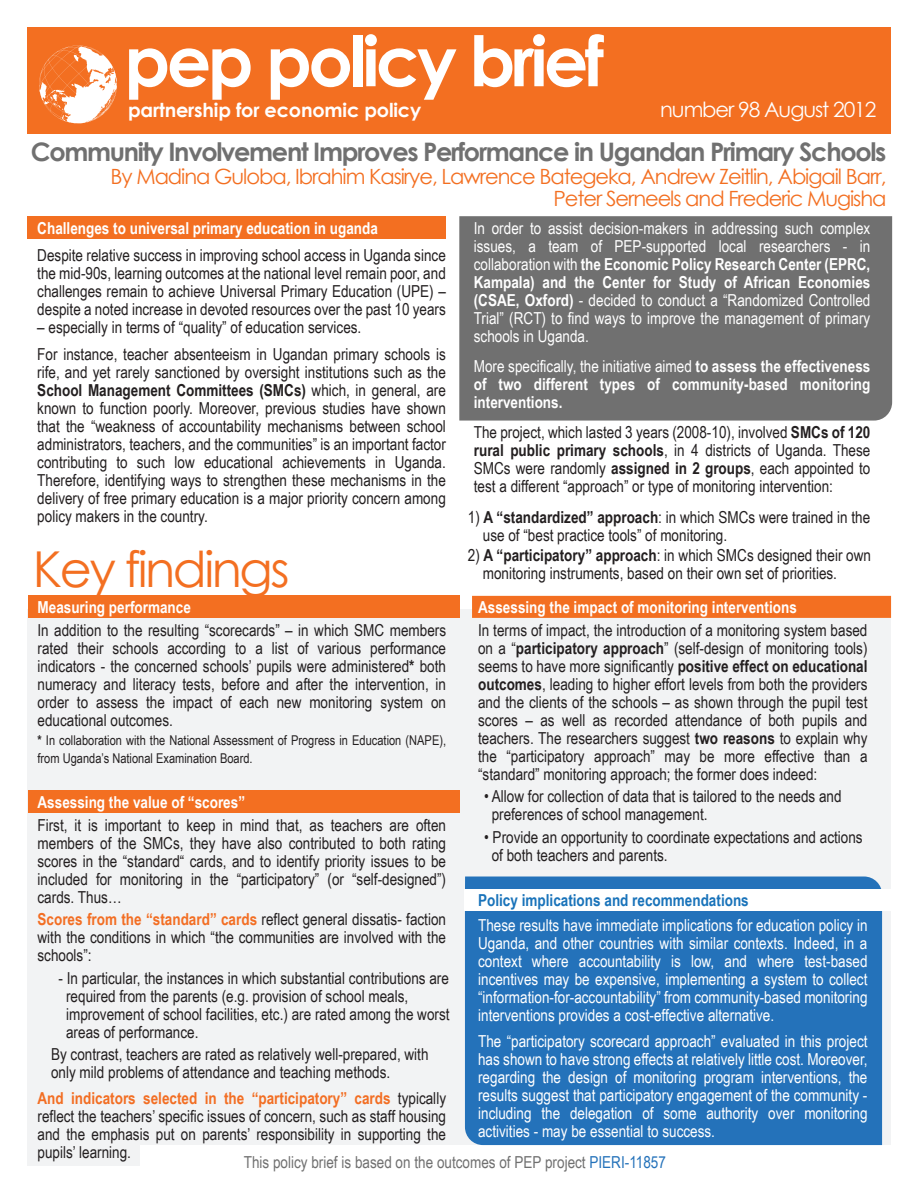
<style>
.page{position:relative;width:918px;height:1188px;background:#fff}
.page>*{position:absolute;margin:0;border:0;box-sizing:border-box;transform-origin:0 0}
.t1{font:700 69.45px "Century Gothic";letter-spacing:-.05em;color:#fff}
.t2{font:49.5px "Century Gothic";letter-spacing:-.05em;color:#f36f21}
.t3{font:700 25.5px "Century Gothic";letter-spacing:-.05em;color:#707070}
.t4{font:21px/22.5px "Century Gothic";letter-spacing:-.05em;color:#f36f21;text-align:right}
.t5{font:21px "Century Gothic";letter-spacing:-.05em;color:#fff}
.t6{font:700 19.35px "Century Gothic";letter-spacing:-.01em;color:#fff}
.t7{font:16.5px/18px "Arial Narrow";color:#231f20;text-align:justify}
.t8{font:16.5px/18px "Arial Narrow";color:#fff;text-align:justify}
.t9{font:700 16.5px/18px "Arial Narrow";color:#fff;text-align:justify}
.t10{font:16.5px "Arial Narrow";color:#707070}
.t11{font:700 16.5px "Arial Narrow";color:#1973ba}
.t12{font:13.5px/18px "Arial Narrow";color:#231f20}
.s1{font-weight:700}
.s2{font-weight:400}
.s3{font-weight:700;color:#f36e23}
.s4{color:#2472ba}
</style>
<div class="page">
<div style="left:28px;top:216px;width:418px;height:22px;background:#f36f21"></div>
<div style="left:27px;top:27px;width:864px;height:107px;background:#f36f21"></div>
<svg style="left:39px;top:46px;width:78px;height:77px"></svg>
<div style="left:459px;top:216px;width:433px;height:205px;background:#707070"></div>
<div style="left:28px;top:610px;width:863px;height:535px;background:#f2f3f4"></div>
<div style="left:28px;top:610px;width:112px;height:555px;background:#f2f3f4"></div>
<div style="left:28px;top:596px;width:432px;height:22px;background:#f36f21"></div>
<div style="left:472px;top:596px;width:419px;height:22px;background:#f36f21"></div>
<div style="left:28px;top:791px;width:432px;height:22px;background:#f36f21"></div>
<div style="left:465px;top:877px;width:417px;height:268px;background:#2472ba"></div>
<div style="left:465px;top:889px;width:426px;height:22px;background:#fff"></div>
<img style="left:230px;top:364px;width:458px;height:427px">
<h1 class="t1" style="left:124px;top:8px;width:481px">pep policy brief</h1>
<p class="t6" style="left:128px;top:96px;width:295px">partnership for economic policy</p>
<h3 class="t3" style="left:31px;top:133px;width:857px">Community Involvement Improves Performance in Ugandan Primary Schools</h3>
<p class="t4" style="left:110px;top:165px;width:778px">By Madina Guloba, Ibrahim Kasirye, Lawrence Bategeka, Andrew Zeitlin, Abigail Barr,<br>Peter Serneels and Frederic Mugisha</p>
<p class="t5" style="left:660px;top:95px;width:218px">number 98 August 2012</p>
<p class="t9" style="left:37px;top:218px;width:342px">Challenges to universal primary education in uganda</p>
<p class="t7" style="left:37px;top:245px;width:410px">Despite relative success in improving school access in Uganda since the mid-90s, learning outcomes at the national level remain poor, and challenges remain to achieve Universal Primary Education (UPE) – despite a noted increase in devoted resources over the past 10 years</p>
<p class="t7" style="left:37px;top:313px;width:410px;line-height:27px">– especially in terms of “quality” of education services.<br>For instance, teacher absenteeism in Ugandan primary schools is</p>
<p class="t7" style="left:37px;top:362px;width:410px">rife, and yet rarely sanctioned by oversight institutions such as the <span class="s1">School Management Committees (SMCs)</span> which, in general, are known to function poorly. Moreover, previous studies have shown that the “weakness of accountability mechanisms between school administrators, teachers, and the communities” is an important factor contributing to such low educational achievements in Uganda.<br>Therefore, identifying ways to strengthen these mechanisms in the delivery of free primary education is a major priority concern among policy makers in the country.</p>
<h2 class="t2" style="left:33px;top:534px;width:258px">Key findings</h2>
<p class="t8" style="left:474px;top:218px;width:398px">In order to assist decision-makers in addressing such complex issues, a team of PEP-supported local researchers - in collaboration with <span class="s1">the Economic Policy Research Center (EPRC, Kampala) and the Center for Study of African Economies (CSAE, Oxford)</span> - decided to conduct a “Randomized Controlled Trial” (RCT) to find ways to improve the management of primary schools in Uganda.</p>
<p class="t9" style="left:474px;top:356px;width:398px"><span class="s2">More specifically, the initiative aimed</span> to assess the effectiveness of two different types of community-based monitoring interventions.</p>
<p class="t7" style="left:474px;top:422px;width:398px">The project, which lasted 3 years (2008-10), involved <span class="s1">SMCs of 120 rural public primary schools</span>, in 4 districts of Uganda. These SMCs were randomly <span class="s1">assigned in 2 groups</span>, each appointed to test a different “approach” or type of monitoring intervention:</p>
<p class="t7" style="left:483px;top:508px;width:389px;text-indent:-15px">1) <span class="s1">A “standardized” approach</span>: in which SMCs were trained in the use of “best practice tools” of monitoring.</p>
<p class="t7" style="left:483px;top:545px;width:390px;text-indent:-15px">2) <span class="s1">A “participatory” approach</span>: in which SMCs designed their own monitoring instruments, based on their own set of priorities.</p>
<p class="t9" style="left:38px;top:598px;width:155px">Measuring performance</p>
<p class="t7" style="left:38px;top:620px;width:410px">In addition to the resulting “scorecards” – in which SMC members rated their schools according to a list of various performance indicators - the concerned schools’ pupils were administered<span class="s1">*</span> both numeracy and literacy tests, before and after the intervention, in order to assess the impact of each new monitoring system on educational outcomes.</p>
<p class="t12" style="left:38px;top:731px;width:410px"><span class="s1">*</span> In collaboration with the National Assessment of Progress in Education (NAPE), from Uganda’s National Examination Board.</p>
<p class="t9" style="left:38px;top:793px;width:209px">Assessing the value of “scores”</p>
<p class="t7" style="left:38px;top:815px;width:410px">First, it is important to keep in mind that, as teachers are often members of the SMCs, they have also contributed to both rating scores in the “standard“ cards, and to identify priority issues to be included for monitoring in the “participatory” (or “self-designed”) cards. Thus…</p>
<p class="t7" style="left:38px;top:910px;width:410px"><span class="s3">Scores from the “standard” cards</span> reflect general dissatis- faction with the conditions in which “the communities are involved with the schools”:</p>
<p class="t7" style="left:66px;top:968px;width:385px;text-align:left;text-indent:-8px">- In particular, the instances in which substantial contributions are required from the parents (e.g. provision of school meals, improvement of school facilities, etc.) are rated among the worst areas of performance.</p>
<p class="t7" style="left:51px;top:1045px;width:379px">By contrast, teachers are rated as relatively well-prepared, with only mild problems of attendance and teaching methods.</p>
<p class="t7" style="left:38px;top:1088px;width:410px"><span class="s3">And indicators selected in the “participatory” cards</span> typically reflect the teachers’ specific issues of concern, such as staff housing and the emphasis put on parents’ responsibility in supporting the pupils’ learning.</p>
<p class="t9" style="left:478px;top:598px;width:320px">Assessing the impact of monitoring interventions</p>
<p class="t7" style="left:478px;top:620px;width:391px">In terms of impact, the introduction of a monitoring system based on a “<span class="s1">participatory approach</span>” (self-design of monitoring tools) seems to have more significantly <span class="s1">positive effect on educational outcomes</span>, leading to higher effort levels from both the providers and the clients of the schools – as shown through the pupil test scores – as well as recorded attendance of both pupils and teachers. The researchers suggest <span class="s1">two reasons</span> to explain why the “participatory approach” may be more effective than a “standard” monitoring approach; the former does indeed:</p>
<p class="t7" style="left:492px;top:787px;width:351px;text-indent:-8px">• Allow for collection of data that is tailored to the needs and preferences of school management.</p>
<p class="t7" style="left:492px;top:827px;width:373px;text-indent:-8px">• Provide an opportunity to coordinate expectations and actions of both teachers and parents.</p>
<p class="t11" style="left:478px;top:888px;width:272px">Policy implications and recommendations</p>
<p class="t8" style="left:478px;top:916px;width:391px">These results have immediate implications for education policy in Uganda, and other countries with similar contexts. Indeed, in a context where accountability is low, and where test-based incentives may be expensive, implementing a system to collect “information-for-accountability” from community-based monitoring interventions provides a cost-effective alternative.</p>
<p class="t8" style="left:478px;top:1031px;width:391px">The “participatory scorecard approach” evaluated in this project has shown to have strong effects at relatively little cost. Moreover, regarding the design of monitoring program interventions, the results suggest that participatory engagement of the community - including the delegation of some authority over monitoring activities - may be essential to success.</p>
<p class="t10" style="left:244px;top:1150px;width:424px">This policy brief is based on the outcomes of PEP project <span class="s4">PIERI-11857</span></p>
</div>
